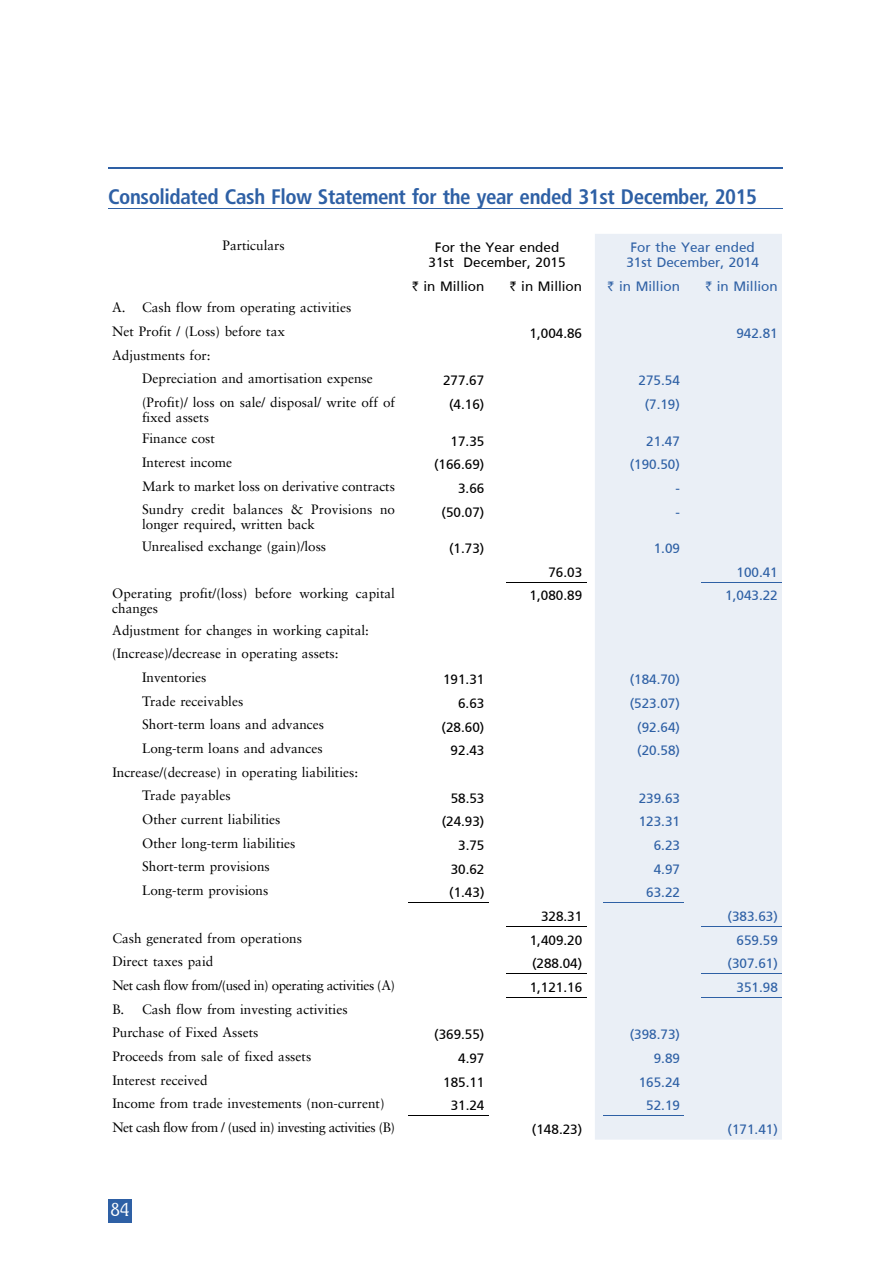
<style>
.page{position:relative;width:891px;height:1269px;background:#fff}
.page>*{position:absolute;margin:0;border:0;box-sizing:border-box;transform-origin:0 0}
.t1{font:700 condensed 21px "Frutiger LT Pro";letter-spacing:-.02em;color:#2e60a5}
.t2{font:300 18px "Seagull BT";color:#fff}
.t3{font:13.5px/23.7px "Sabon";color:#000}
.t4{font:13.5px/15px "Frutiger Roman";color:#000;text-align:center}
.t5{font:13.5px/15px "Frutiger Roman";color:#2e60a5}
.t6{font:13.5px "Sabon";letter-spacing:-.03em;color:#000}
.s1{font-family:"Rupee"}
</style>
<div class="page">
<hr style="left:108px;top:167px;width:675px;height:2px;background:#2e60a5">
<div style="left:108px;top:1199px;width:24px;height:24px;background:#2e60a5"></div>
<hr style="left:108px;top:208px;width:675px;height:1px;background:#2e60a5">
<div style="left:595px;top:234px;width:187px;height:906px;background:#eaeff6"></div>
<hr style="left:408px;top:902px;width:81px;height:1px;background:#000">
<hr style="left:408px;top:1116px;width:81px;height:1px;background:#000">
<hr style="left:506px;top:582px;width:80px;height:1px;background:#000">
<hr style="left:506px;top:997px;width:80px;height:1px;background:#000">
<hr style="left:506px;top:974px;width:80px;height:1px;background:#000">
<hr style="left:506px;top:926px;width:80px;height:1px;background:#000">
<hr style="left:603px;top:902px;width:81px;height:1px;background:#2e60a5">
<hr style="left:603px;top:1116px;width:81px;height:1px;background:#2e60a5">
<hr style="left:701px;top:582px;width:81px;height:1px;background:#2e60a5">
<hr style="left:701px;top:997px;width:81px;height:1px;background:#2e60a5">
<hr style="left:701px;top:974px;width:81px;height:1px;background:#2e60a5">
<hr style="left:701px;top:926px;width:81px;height:1px;background:#2e60a5">
<h1 class="t1" style="left:108px;top:184px;width:651px">Consolidated Cash Flow Statement for the year ended 31st December, 2015</h1>
<p class="t3" style="left:223px;top:233px;width:64px">Particulars</p>
<p class="t4" style="left:429px;top:240px;width:139px">For the Year ended<br>31st December, 2015</p>
<p class="t5" style="left:626px;top:240px;width:134px">For the Year ended<br>31st December, 2014</p>
<p class="t4" style="left:412px;top:278px;width:74px"><span class="s1">`</span> in Million</p>
<p class="t4" style="left:510px;top:278px;width:74px"><span class="s1">`</span> in Million</p>
<p class="t5" style="left:608px;top:278px;width:74px"><span class="s1">`</span> in Million</p>
<p class="t5" style="left:705px;top:278px;width:74px"><span class="s1">`</span> in Million</p>
<p class="t3" style="left:112px;top:295px;width:241px">A. Cash flow from operating activities<br>Net Profit / (Loss) before tax</p>
<p class="t4" style="left:530px;top:326px;width:54px">1,004.86</p>
<p class="t5" style="left:736px;top:326px;width:43px">942.81</p>
<p class="t3" style="left:142px;top:343px;width:232px;text-indent:-30px">Adjustments for:<br>Depreciation and amortisation expense</p>
<p class="t4" style="left:443px;top:373px;width:43px">277.67</p>
<p class="t5" style="left:639px;top:373px;width:43px">275.54</p>
<p class="t3" style="left:142px;top:395px;width:255px;line-height:15px">(Profit)/ loss on sale/ disposal/ write off of fixed assets</p>
<p class="t4" style="left:449px;top:397px;width:37px">(4.16)</p>
<p class="t5" style="left:645px;top:397px;width:37px">(7.19)</p>
<p class="t3" style="left:142px;top:427px;width:74px">Finance cost</p>
<p class="t4" style="left:451px;top:433px;width:35px">17.35</p>
<p class="t5" style="left:646px;top:433px;width:35px">21.47</p>
<p class="t3" style="left:142px;top:450px;width:92px">Interest income</p>
<p class="t4" style="left:434px;top:457px;width:52px">(166.69)</p>
<p class="t5" style="left:630px;top:457px;width:52px">(190.50)</p>
<p class="t3" style="left:142px;top:474px;width:254px">Mark to market loss on derivative contracts</p>
<p class="t4" style="left:458px;top:481px;width:28px">3.66</p>
<p class="t5" style="left:675px;top:481px;width:6px">-</p>
<p class="t3" style="left:142px;top:502px;width:255px;line-height:15px">Sundry credit balances &amp; Provisions no longer required, written back</p>
<p class="t4" style="left:442px;top:504px;width:44px">(50.07)</p>
<p class="t5" style="left:676px;top:504px;width:6px">-</p>
<p class="t3" style="left:142px;top:534px;width:186px">Unrealised exchange (gain)/loss</p>
<p class="t4" style="left:449px;top:541px;width:37px">(1.73)</p>
<p class="t5" style="left:654px;top:541px;width:28px">1.09</p>
<p class="t4" style="left:548px;top:564px;width:35px">76.03</p>
<p class="t5" style="left:737px;top:564px;width:43px">100.41</p>
<p class="t3" style="left:112px;top:586px;width:284px;line-height:15px">Operating profit/(loss) before working capital changes</p>
<p class="t4" style="left:530px;top:588px;width:54px">1,080.89</p>
<p class="t5" style="left:725px;top:588px;width:54px">1,043.22</p>
<p class="t3" style="left:112px;top:618px;width:258px">Adjustment for changes in working capital:</p>
<p class="t3" style="left:112px;top:642px;width:228px">(Increase)/decrease in operating assets:</p>
<p class="t3" style="left:142px;top:665px;width:66px">Inventories</p>
<p class="t4" style="left:443px;top:672px;width:43px">191.31</p>
<p class="t5" style="left:630px;top:672px;width:52px">(184.70)</p>
<p class="t3" style="left:142px;top:689px;width:103px">Trade receivables</p>
<p class="t4" style="left:458px;top:696px;width:28px">6.63</p>
<p class="t5" style="left:630px;top:696px;width:52px">(523.07)</p>
<p class="t3" style="left:142px;top:713px;width:184px">Short-term loans and advances</p>
<p class="t4" style="left:442px;top:719px;width:44px">(28.60)</p>
<p class="t5" style="left:637px;top:719px;width:44px">(92.64)</p>
<p class="t3" style="left:142px;top:736px;width:182px">Long-term loans and advances</p>
<p class="t4" style="left:451px;top:743px;width:35px">92.43</p>
<p class="t5" style="left:637px;top:743px;width:44px">(20.58)</p>
<p class="t3" style="left:142px;top:760px;width:218px;text-indent:-30px">Increase/(decrease) in operating liabilities:<br>Trade payables</p>
<p class="t4" style="left:451px;top:790px;width:35px">58.53</p>
<p class="t5" style="left:639px;top:790px;width:43px">239.63</p>
<p class="t3" style="left:142px;top:807px;width:140px">Other current liabilities</p>
<p class="t4" style="left:442px;top:814px;width:44px">(24.93)</p>
<p class="t5" style="left:639px;top:814px;width:43px">123.31</p>
<p class="t3" style="left:142px;top:831px;width:155px">Other long-term liabilities</p>
<p class="t4" style="left:458px;top:838px;width:28px">3.75</p>
<p class="t5" style="left:654px;top:838px;width:28px">6.23</p>
<p class="t3" style="left:142px;top:855px;width:129px">Short-term provisions</p>
<p class="t4" style="left:451px;top:861px;width:35px">30.62</p>
<p class="t5" style="left:654px;top:861px;width:28px">4.97</p>
<p class="t3" style="left:142px;top:878px;width:128px">Long-term provisions</p>
<p class="t4" style="left:449px;top:885px;width:37px">(1.43)</p>
<p class="t5" style="left:646px;top:885px;width:35px">63.22</p>
<p class="t4" style="left:541px;top:909px;width:43px">328.31</p>
<p class="t5" style="left:728px;top:909px;width:52px">(383.63)</p>
<p class="t3" style="left:112px;top:926px;width:191px">Cash generated from operations</p>
<p class="t4" style="left:530px;top:932px;width:54px">1,409.20</p>
<p class="t5" style="left:737px;top:932px;width:43px">659.59</p>
<p class="t3" style="left:112px;top:950px;width:102px">Direct taxes paid</p>
<p class="t4" style="left:532px;top:956px;width:52px">(288.04)</p>
<p class="t5" style="left:728px;top:956px;width:52px">(307.61)</p>
<p class="t6" style="left:112px;top:977px;width:284px">Net cash flow from/(used in) operating activities (A)</p>
<p class="t4" style="left:530px;top:980px;width:54px">1,121.16</p>
<p class="t5" style="left:737px;top:980px;width:43px">351.98</p>
<p class="t3" style="left:112px;top:997px;width:237px">B. Cash flow from investing activities<br>Purchase of Fixed Assets</p>
<p class="t4" style="left:434px;top:1027px;width:52px">(369.55)</p>
<p class="t5" style="left:630px;top:1027px;width:52px">(398.73)</p>
<p class="t3" style="left:112px;top:1044px;width:200px">Proceeds from sale of fixed assets</p>
<p class="t4" style="left:458px;top:1051px;width:28px">4.97</p>
<p class="t5" style="left:654px;top:1051px;width:28px">9.89</p>
<p class="t3" style="left:112px;top:1068px;width:97px">Interest received</p>
<p class="t4" style="left:443px;top:1074px;width:43px">185.11</p>
<p class="t5" style="left:639px;top:1074px;width:43px">165.24</p>
<p class="t3" style="left:112px;top:1092px;width:274px">Income from trade investements (non-current)</p>
<p class="t4" style="left:451px;top:1098px;width:35px">31.24</p>
<p class="t5" style="left:646px;top:1098px;width:35px">52.19</p>
<p class="t6" style="left:112px;top:1119px;width:284px">Net cash flow from / (used in) investing activities (B)</p>
<p class="t4" style="left:532px;top:1122px;width:52px">(148.23)</p>
<p class="t5" style="left:728px;top:1122px;width:52px">(171.41)</p>
<h2 class="t2" style="left:110px;top:1198px;width:21px">84</h2>
</div>
